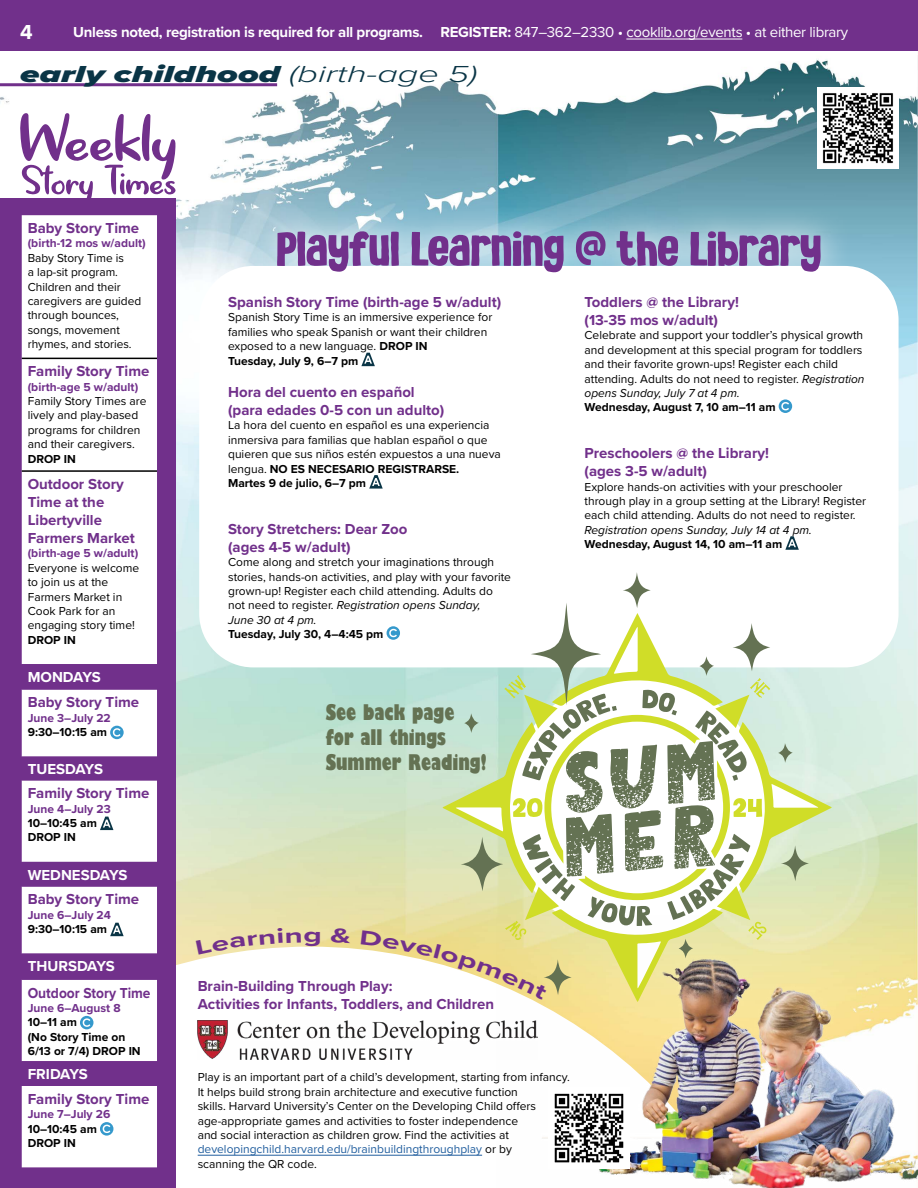
<style>
.page{position:relative;width:918px;height:1188px;background:#fff}
.page>*{position:absolute;margin:0;border:0;box-sizing:border-box;transform-origin:0 0}
.t1{font:italic 900 24px "Proxima Nova";color:#0a3546;scale:1.5 1}
.t2{font:800 condensed 21px/25.2px "Gill Sans";color:#647253}
.t3{font:700 21px "Proxima Nova";color:#71308b;scale:1.5 1}
.t4{font:700 21px "Proxima Nova";color:#fff}
.t5{font:700 15px/18px "Proxima Nova";color:#71308b}
.t6{font:700 15px "Proxima Nova";letter-spacing:-.02em;color:#fff}
.t7{font:700 15px "Proxima Nova";color:#fff}
.t8{font:700 15px "Proxima Nova";color:#71308b;scale:.92 1}
.t9{font:12px/14.4px "Proxima Nova";color:#000}
.t10{font:700 12px/14.4px "Proxima Nova";color:#000}
.t11{font:700 12px "Proxima Nova";color:#71308b}
.t12{font:italic 12px "Proxima Nova";color:#000}
.s1{font-weight:400}
.s2{font-weight:300}
.s3{font-weight:700}
.s4{font-style:italic}
.s5{color:#215e9e}
</style>
<div class="page">
<img style="left:0;top:50px;width:918px;height:897px">
<div style="left:199px;top:266px;width:700px;height:401px;background:#fff;border-radius:54px"></div>
<svg style="left:623px;top:572px;width:28px;height:36px"></svg>
<svg style="left:176px;top:947px;width:307px;height:209px"></svg>
<img style="left:502px;top:916px;width:416px;height:272px">
<div style="left:0;top:199px;width:176px;height:989px;background:#71308b"></div>
<hr style="left:0;top:83px;width:277px;height:3px;background:#71308b">
<div style="left:0;top:0;width:918px;height:50px;background:#71308b"></div>
<hr style="left:626px;top:39px;width:116px;height:1px;background:#fff">
<svg style="left:361px;top:353px;width:14px;height:13px"></svg>
<svg style="left:369px;top:475px;width:14px;height:14px"></svg>
<svg style="left:20px;top:112px;width:156px;height:87px"></svg>
<svg style="left:246px;top:201px;width:605px;height:72px;background:#95c0cf"></svg>
<svg style="left:576px;top:231px;width:30px;height:34px"></svg>
<svg style="left:616px;top:231px;width:62px;height:35px;background:#8771ac"></svg>
<svg style="left:277px;top:231px;width:122px;height:41px;background:#9d81b7"></svg>
<svg style="left:691px;top:231px;width:130px;height:41px;background:#9986b8"></svg>
<svg style="left:412px;top:231px;width:152px;height:41px;background:#9984b8"></svg>
<img style="left:549px;top:1087px;width:81px;height:81px">
<div style="left:22px;top:215px;width:135px;height:952px;background:#fff"></div>
<svg style="left:22px;top:664px;width:135px;height:422px;fill:#fff"></svg>
<hr style="left:22px;top:358px;width:135px;height:1px;background:#000">
<hr style="left:22px;top:470px;width:135px;height:2px;background:#000">
<svg style="left:110px;top:726px;width:14px;height:13px"></svg>
<svg style="left:113px;top:728px;width:8px;height:9px"></svg>
<svg style="left:100px;top:817px;width:13px;height:13px"></svg>
<svg style="left:110px;top:923px;width:14px;height:13px"></svg>
<svg style="left:80px;top:1016px;width:13px;height:13px"></svg>
<svg style="left:83px;top:1018px;width:7px;height:9px"></svg>
<svg style="left:100px;top:1122px;width:13px;height:14px"></svg>
<svg style="left:103px;top:1125px;width:7px;height:8px"></svg>
<svg style="left:779px;top:399px;width:13px;height:14px"></svg>
<svg style="left:781px;top:402px;width:8px;height:8px"></svg>
<svg style="left:785px;top:536px;width:14px;height:14px"></svg>
<hr style="left:198px;top:1155px;width:284px;height:1px;background:#215e9e">
<img style="left:198px;top:1021px;width:340px;height:38px">
<img style="left:817px;top:88px;width:81px;height:81px">
<svg style="left:196px;top:928px;width:105px;height:27px;background:#f1e7b7"></svg>
<svg style="left:331px;top:928px;width:20px;height:16px"></svg>
<svg style="left:361px;top:603px;width:471px;height:399px"></svg>
<h2 class="t4" style="left:20px;top:16px;width:14px">4</h2>
<p class="t6" style="left:73px;top:20px;width:776px">Unless noted, registration is required for all programs. REGISTER: <span class="s1">847–362–2330 • cooklib.org/events • at either library</span></p>
<h1 class="t1" style="left:20px;top:56px;width:306px">early childhood <span class="s2">(birth-age 5)</span></h1>
<p class="t5" style="left:28px;top:219px;width:113px">Baby Story Time</p>
<p class="t11" style="left:28px;top:235px;width:120px">(birth-12 mos w/adult)</p>
<p class="t9" style="left:28px;top:250px;width:115px">Baby Story Time is<br>a lap-sit program.<br>Children and their caregivers are guided through bounces, songs, movement rhymes, and stories.</p>
<p class="t5" style="left:28px;top:362px;width:123px">Family Story Time</p>
<p class="t11" style="left:28px;top:378px;width:112px">(birth-age 5 w/adult)</p>
<p class="t9" style="left:28px;top:393px;width:120px">Family Story Times are lively and play-based programs for children and their caregivers.</p>
<p class="t10" style="left:28px;top:451px;width:50px">DROP IN</p>
<p class="t5" style="left:28px;top:475px;width:109px">Outdoor Story<br>Time at the<br>Libertyville<br>Farmers Market</p>
<p class="t11" style="left:28px;top:544px;width:112px">(birth-age 5 w/adult)</p>
<p class="t9" style="left:28px;top:560px;width:113px">Everyone is welcome to join us at the<br>Farmers Market in<br>Cook Park for an engaging story time!</p>
<p class="t10" style="left:28px;top:632px;width:50px">DROP IN</p>
<p class="t6" style="left:28px;top:666px;width:75px">MONDAYS</p>
<p class="t5" style="left:28px;top:693px;width:113px">Baby Story Time</p>
<p class="t11" style="left:28px;top:709px;width:85px">June 3–July 22</p>
<p class="t10" style="left:28px;top:725px;width:81px">9:30–10:15 am</p>
<p class="t7" style="left:28px;top:758px;width:77px">TUESDAYS</p>
<p class="t5" style="left:28px;top:784px;width:123px">Family Story Time</p>
<p class="t11" style="left:28px;top:800px;width:85px">June 4–July 23</p>
<p class="t10" style="left:28px;top:816px;width:71px">10–10:45 am<br>DROP IN</p>
<p class="t7" style="left:28px;top:864px;width:101px">WEDNESDAYS</p>
<p class="t5" style="left:28px;top:890px;width:113px">Baby Story Time</p>
<p class="t11" style="left:28px;top:906px;width:85px">June 6–July 24</p>
<p class="t10" style="left:28px;top:922px;width:81px">9:30–10:15 am</p>
<p class="t7" style="left:28px;top:955px;width:89px">THURSDAYS</p>
<p class="t8" style="left:28px;top:981px;width:135px">Outdoor Story Time</p>
<p class="t11" style="left:28px;top:999px;width:94px">June 6–August 8</p>
<p class="t10" style="left:28px;top:1015px;width:114px">10–11 am<br>(No Story Time on<br>6/13 or 7/4) DROP IN</p>
<p class="t6" style="left:28px;top:1063px;width:62px">FRIDAYS</p>
<p class="t5" style="left:28px;top:1089px;width:123px">Family Story Time</p>
<p class="t11" style="left:28px;top:1105px;width:84px">June 7–July 26</p>
<p class="t10" style="left:28px;top:1121px;width:71px">10–10:45 am<br>DROP IN</p>
<p class="t5" style="left:228px;top:293px;width:275px">Spanish Story Time (birth-age 5 w/adult)</p>
<p class="t9" style="left:228px;top:310px;width:266px">Spanish Story Time is an immersive experience for families who speak Spanish or want their children exposed to a new language. <span class="s3">DROP IN<br>Tuesday, July 9, 6–7 pm</span></p>
<p class="t5" style="left:228px;top:383px;width:218px">Hora del cuento en español (para edades 0-5 con un adulto)</p>
<p class="t9" style="left:228px;top:418px;width:274px">La hora del cuento en español es una experiencia inmersiva para familias que hablan español o que quieren que sus niños estén expuestos a una nueva lengua. <span class="s3">NO ES NECESARIO REGISTRARSE.<br>Martes 9 de julio, 6–7 pm</span></p>
<p class="t5" style="left:228px;top:520px;width:181px">Story Stretchers: Dear Zoo (ages 4-5 w/adult)</p>
<p class="t9" style="left:228px;top:555px;width:284px">Come along and stretch your imaginations through stories, hands-on activities, and play with your favorite grown-up! Register each child attending. Adults do not need to register. <span class="s4">Registration opens Sunday,<br>June 30 at 4 pm.</span></p>
<p class="t10" style="left:228px;top:627px;width:157px">Tuesday, July 30, 4–4:45 pm</p>
<h2 class="t2" style="left:326px;top:701px;width:162px">See back page for all things<br>Summer Reading!</h2>
<p class="t5" style="left:585px;top:293px;width:156px">Toddlers @ the Library! (13-35 mos w/adult)</p>
<p class="t9" style="left:585px;top:328px;width:281px">Celebrate and support your toddler’s physical growth and development at this special program for toddlers and their favorite grown-ups! Register each child attending. Adults do not need to register. <span class="s4">Registration opens Sunday, July 7 at 4 pm.</span></p>
<p class="t10" style="left:585px;top:400px;width:193px">Wednesday, August 7, 10 am–11 am</p>
<p class="t5" style="left:585px;top:444px;width:186px">Preschoolers @ the Library! (ages 3-5 w/adult)</p>
<p class="t9" style="left:585px;top:479px;width:283px">Explore hands-on activities with your preschooler through play in a group setting at the Library! Register each child attending. Adults do not need to register.</p>
<p class="t12" style="left:585px;top:521px;width:229px">Registration opens Sunday, July 14 at 4 pm.</p>
<p class="t10" style="left:585px;top:537px;width:199px">Wednesday, August 14, 10 am–11 am</p>
<h2 class="t3" style="left:303px;top:919px;width:14px">g</h2>
<p class="t5" style="left:198px;top:977px;width:298px">Brain-Building Through Play:<br>Activities for Infants, Toddlers, and Children</p>
<p class="t9" style="left:198px;top:1070px;width:374px">Play is an important part of a child’s development, starting from infancy.<br>It helps build strong brain architecture and executive function<br>skills. Harvard University’s Center on the Developing Child offers age-appropriate games and activities to foster independence<br>and social interaction as children grow. Find the activities at <span class="s5">developingchild.harvard.edu/brainbuildingthroughplay</span> or by<br>scanning the QR code.</p>
</div>
